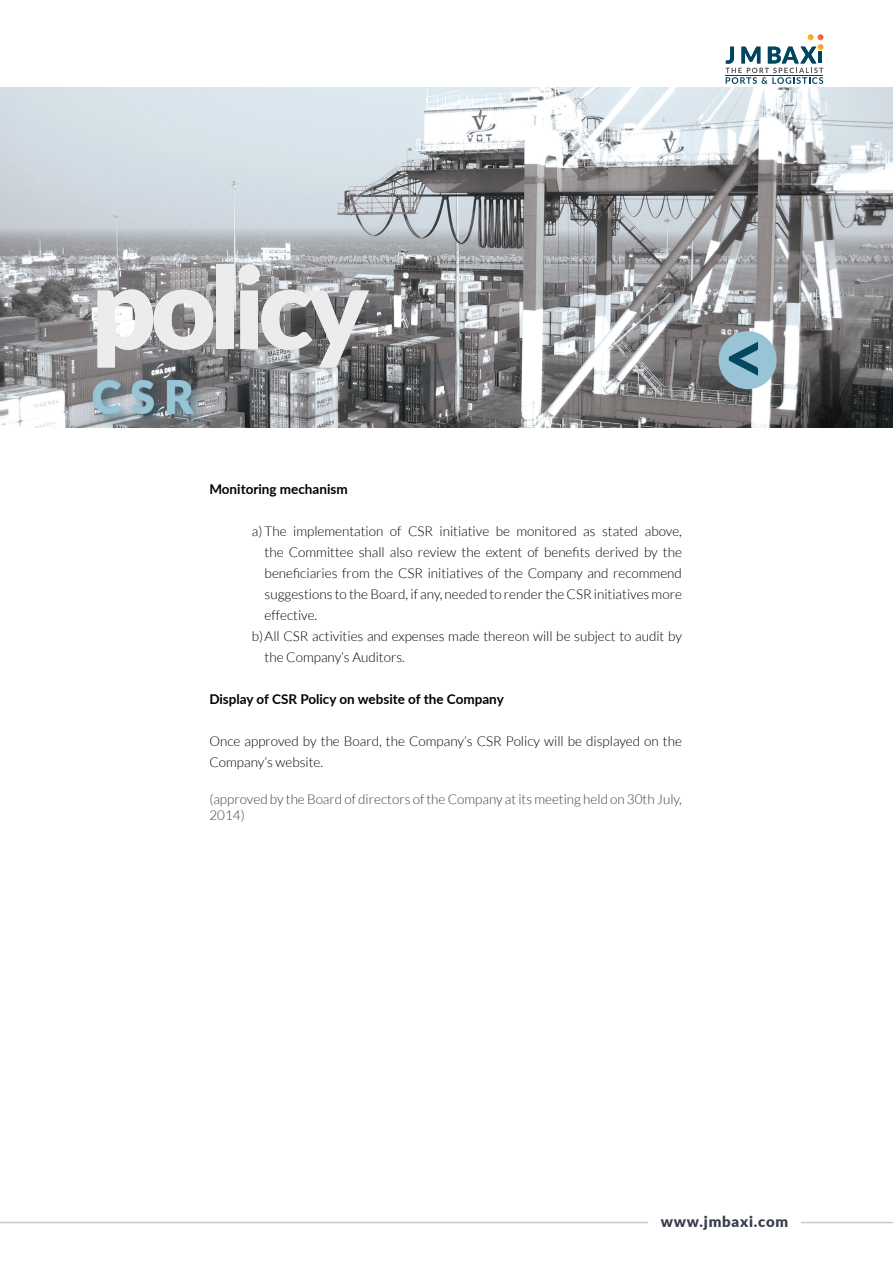
<style>
.page{position:relative;width:893px;height:1263px;background:#fff}
.page>*{position:absolute;margin:0;border:0;box-sizing:border-box;transform-origin:0 0}
.t1{font:900 112.5px "Lato";letter-spacing:-.05em;color:#ececec}
.t2{font:700 73.5px "Lato";color:#034761}
.t3{font:900 45px "Lato";color:#99c4d6}
.t4{font:900 15px "Lato";letter-spacing:.05em;color:#383e4a}
.t5{font:300 13.5px/21px "Lato";color:#000}
.t6{font:300 13.5px/16.2px "Lato";color:#383e4a}
.t7{font:700 13.5px "Lato";color:#000}
</style>
<div class="page">
<img style="left:0;top:87px;width:893px;height:340px">
<div style="left:91px;top:377px;width:117px;height:50px;background:#034761;opacity:.25"></div>
<hr style="left:801px;top:1222px;width:92px;height:1px;background:#c8c8c7">
<hr style="left:0;top:1222px;width:648px;height:1px;background:#c8c8c7">
<svg style="left:726px;top:35px;width:97px;height:49px"></svg>
<div style="left:719px;top:331px;width:58px;height:58px;background:#99c4d6;border-radius:50%"></div>
<div style="left:91px;top:379px;width:116px;height:50px;background:#034761;opacity:.25"></div>
<h1 class="t1" style="left:92px;top:223px;width:278px">policy</h1>
<h3 class="t3" style="left:92px;top:364px;width:103px">CSR</h3>
<p class="t7" style="left:209px;top:479px;width:140px">Monitoring mechanism</p>
<p class="t5" style="left:252px;top:521px;width:432px">a) The implementation of CSR initiative be monitored as stated above,</p>
<p class="t5" style="left:265px;top:542px;width:419px">the Committee shall also review the extent of benefits derived by the</p>
<p class="t5" style="left:265px;top:563px;width:419px">beneficiaries from the CSR initiatives of the Company and recommend</p>
<p class="t5" style="left:265px;top:584px;width:419px">suggestions to the Board, if any, needed to render the CSR initiatives more</p>
<p class="t5" style="left:265px;top:605px;width:54px">effective.</p>
<p class="t5" style="left:252px;top:626px;width:432px">b)All CSR activities and expenses made thereon will be subject to audit by</p>
<p class="t5" style="left:265px;top:647px;width:142px">the Company’s Auditors.</p>
<p class="t7" style="left:209px;top:689px;width:296px">Display of CSR Policy on website of the Company</p>
<p class="t5" style="left:209px;top:731px;width:474px">Once approved by the Board, the Company’s CSR Policy will be displayed on the<br>Company’s website.</p>
<p class="t6" style="left:209px;top:791px;width:474px">(approved by the Board of directors of the Company at its meeting held on 30th July,<br>2014)</p>
<h2 class="t2" style="left:766px;top:415px;width:44px;rotate:-180deg">&gt;</h2>
<p class="t4" style="left:661px;top:1210px;width:129px">www.jmbaxi.com</p>
</div>
